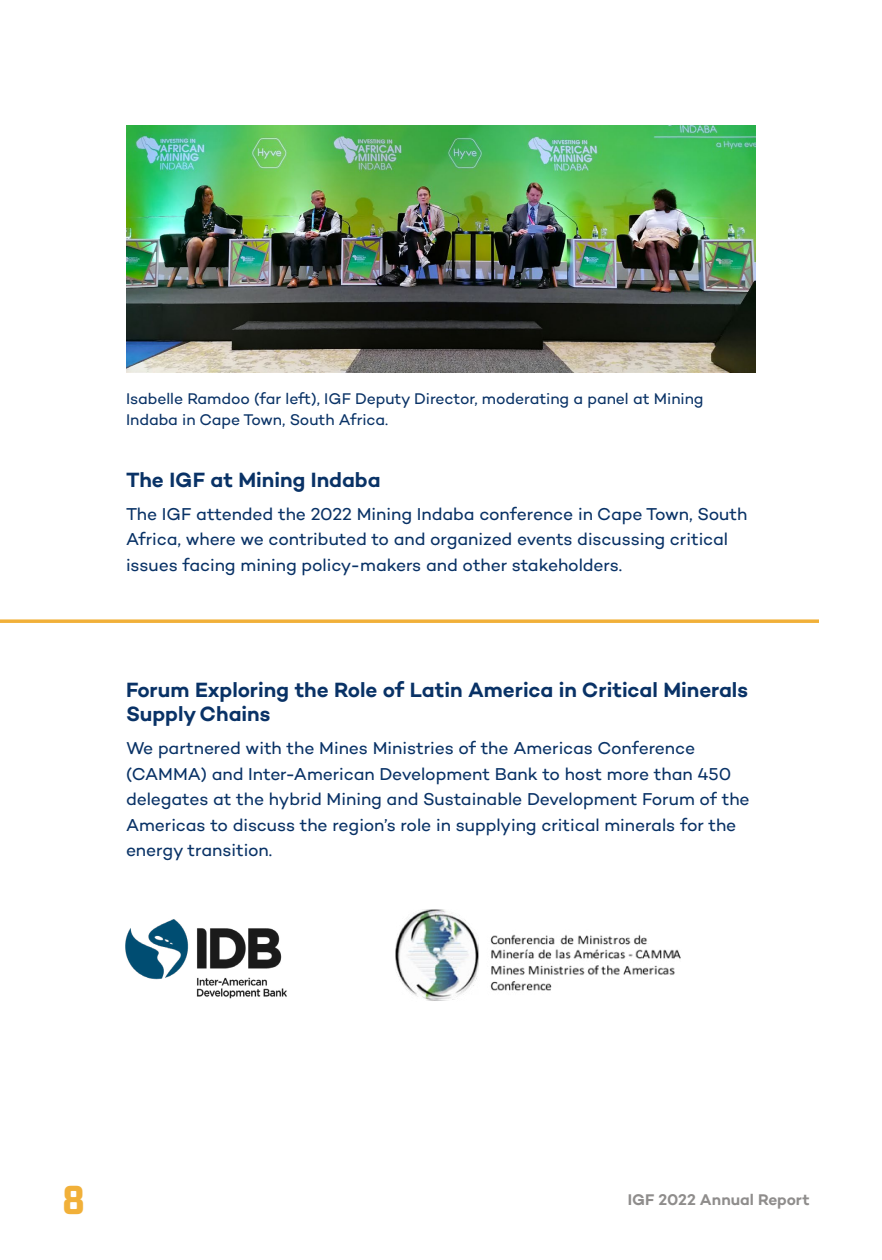
<style>
.page{position:relative;width:882px;height:1260px;background:#fff}
.page>*{position:absolute;margin:0;border:0;box-sizing:border-box;transform-origin:0 0}
.t1{font:700 40.25px "Shentox";color:#f1b039}
.t2{font:600 21px/24.5px "Campton";color:#093266}
.t3{font:17.5px/25.4px "Campton";letter-spacing:-.005em;color:#093266}
.t4{font:15.75px/21.7px "Campton";letter-spacing:-.005em;color:#093266}
.t5{font:600 15.75px "Campton";color:#8f8d8c}
</style>
<div class="page">
<img style="left:126px;top:126px;width:630px;height:247px">
<svg style="left:0;top:619px;width:819px;height:4px;background:#f2b951"></svg>
<img style="left:125px;top:919px;width:162px;height:80px">
<img style="left:395px;top:910px;width:286px;height:91px">
<p class="t4" style="left:126px;top:387px;width:579px">Isabelle Ramdoo (far left), IGF Deputy Director, moderating a panel at Mining<br>Indaba in Cape Town, South Africa.</p>
<h4 class="t2" style="left:126px;top:467px;width:256px">The IGF at Mining Indaba</h4>
<p class="t3" style="left:126px;top:501px;width:623px">The IGF attended the 2022 Mining Indaba conference in Cape Town, South<br>Africa, where we contributed to and organized events discussing critical issues facing mining policy-makers and other stakeholders.</p>
<h4 class="t2" style="left:126px;top:677px;width:624px">Forum Exploring the Role of Latin America in Critical Minerals<br>Supply Chains</h4>
<p class="t3" style="left:126px;top:735px;width:625px">We partnered with the Mines Ministries of the Americas Conference (CAMMA) and Inter-American Development Bank to host more than 450 delegates at the hybrid Mining and Sustainable Development Forum of the Americas to discuss the region’s role in supplying critical minerals for the energy transition.</p>
<h1 class="t1" style="left:62px;top:1176px;width:25px">8</h1>
<p class="t5" style="left:628px;top:1189px;width:183px">IGF 2022 Annual Report</p>
</div>
